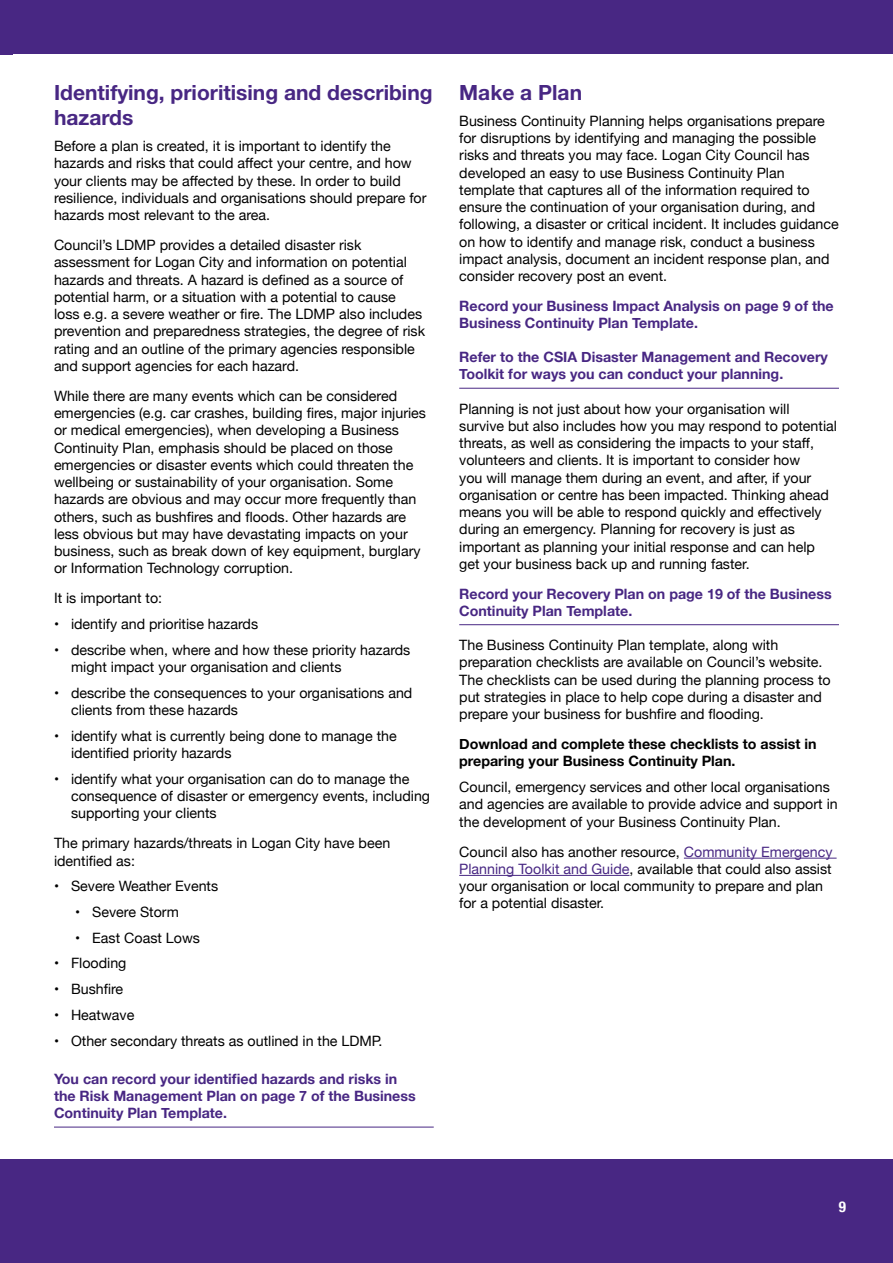
<style>
.page{position:relative;width:893px;height:1263px;background:#fff}
.page>*{position:absolute;margin:0;border:0;box-sizing:border-box;transform-origin:0 0}
.Heading_3{font:700 21px/25.2px "Helvetica Neue LT Std";color:#482783}
.t1{font:700 condensed 15px "Helvetica Neue";color:#fff}
.Body{font:14.25px/17.2px "Helvetica Neue";color:#000}
.Record_Purple{font:700 14.25px/17.1px "Helvetica Neue";color:#482783}
.Body-2{font:700 14.25px/17.2px "Helvetica Neue";color:#000}
.s1{color:#482783}
</style>
<div class="page">
<div style="left:0;top:1159px;width:893px;height:104px;background:#482783"></div>
<div style="left:0;top:0;width:893px;height:54px;background:#482783"></div>
<hr style="left:54px;top:1127px;width:380px;height:1px;background:#482783">
<hr style="left:459px;top:388px;width:380px;height:1px;background:#482783">
<hr style="left:459px;top:624px;width:380px;height:1px;background:#482783">
<hr style="left:684px;top:858px;width:153px;height:1px;background:#482783">
<hr style="left:459px;top:875px;width:170px;height:1px;background:#482783">
<h3 class="Heading_3" style="left:54px;top:79px;width:380px">Identifying, prioritising and describing hazards</h3>
<p class="Body" style="left:54px;top:138px;width:374px">Before a plan is created, it is important to identify the hazards and risks that could affect your centre, and how your clients may be affected by these. In order to build resilience, individuals and organisations should prepare for hazards most relevant to the area.</p>
<p class="Body" style="left:54px;top:237px;width:373px">Council’s LDMP provides a detailed disaster risk assessment for Logan City and information on potential hazards and threats. A hazard is defined as a source of potential harm, or a situation with a potential to cause<br>loss e.g. a severe weather or fire. The LDMP also includes prevention and preparedness strategies, the degree of risk rating and an outline of the primary agencies responsible and support agencies for each hazard.</p>
<p class="Body" style="left:54px;top:388px;width:373px">While there are many events which can be considered emergencies (e.g. car crashes, building fires, major injuries or medical emergencies), when developing a Business Continuity Plan, emphasis should be placed on those emergencies or disaster events which could threaten the wellbeing or sustainability of your organisation. Some hazards are obvious and may occur more frequently than others, such as bushfires and floods. Other hazards are less obvious but may have devastating impacts on your business, such as break down of key equipment, burglary or Information Technology corruption.</p>
<p class="Body" style="left:54px;top:590px;width:110px">It is important to:</p>
<p class="Body" style="left:54px;top:616px;width:206px">• identify and prioritise hazards</p>
<p class="Body" style="left:71px;top:642px;width:341px;text-indent:-17px">• describe when, where and how these priority hazards might impact your organisation and clients</p>
<p class="Body" style="left:71px;top:685px;width:343px;text-indent:-17px">• describe the consequences to your organisations and clients from these hazards</p>
<p class="Body" style="left:71px;top:728px;width:327px;text-indent:-17px">• identify what is currently being done to manage the identified priority hazards</p>
<p class="Body" style="left:71px;top:771px;width:361px;text-indent:-17px">• identify what your organisation can do to manage the consequence of disaster or emergency events, including supporting your clients</p>
<p class="Body" style="left:54px;top:835px;width:338px">The primary hazards/threats in Logan City have been identified as:</p>
<p class="Body" style="left:54px;top:878px;width:166px">• Severe Weather Events</p>
<p class="Body" style="left:75px;top:904px;width:105px">• Severe Storm</p>
<p class="Body" style="left:75px;top:930px;width:126px">• East Coast Lows</p>
<p class="Body" style="left:54px;top:955px;width:74px">• Flooding</p>
<p class="Body" style="left:54px;top:981px;width:71px">• Bushfire</p>
<p class="Body" style="left:54px;top:1007px;width:82px">• Heatwave</p>
<p class="Body" style="left:54px;top:1033px;width:330px">• Other secondary threats as outlined in the LDMP.</p>
<p class="Record_Purple" style="left:54px;top:1071px;width:363px">You can record your identified hazards and risks in the Risk Management Plan on page 7 of the Business<br>Continuity Plan Template.</p>
<h3 class="Heading_3" style="left:459px;top:79px;width:124px">Make a Plan</h3>
<p class="Body" style="left:459px;top:113px;width:381px">Business Continuity Planning helps organisations prepare for disruptions by identifying and managing the possible risks and threats you may face. Logan City Council has developed an easy to use Business Continuity Plan template that captures all of the information required to ensure the continuation of your organisation during, and following, a disaster or critical incident. It includes guidance on how to identify and manage risk, conduct a business impact analysis, document an incident response plan, and consider recovery post an event.</p>
<p class="Record_Purple" style="left:459px;top:298px;width:376px">Record your Business Impact Analysis on page 9 of the<br>Business Continuity Plan Template.</p>
<p class="Record_Purple" style="left:459px;top:349px;width:370px">Refer to the CSIA Disaster Management and Recovery<br>Toolkit for ways you can conduct your planning.</p>
<p class="Body" style="left:459px;top:401px;width:379px">Planning is not just about how your organisation will survive but also includes how you may respond to potential threats, as well as considering the impacts to your staff, volunteers and clients. It is important to consider how<br>you will manage them during an event, and after, if your organisation or centre has been impacted. Thinking ahead means you will be able to respond quickly and effectively during an emergency. Planning for recovery is just as important as planning your initial response and can help get your business back up and running faster.</p>
<p class="Record_Purple" style="left:459px;top:585px;width:374px">Record your Recovery Plan on page 19 of the Business<br>Continuity Plan Template.</p>
<p class="Body" style="left:459px;top:637px;width:373px">The Business Continuity Plan template, along with preparation checklists are available on Council’s website.<br>The checklists can be used during the planning process to put strategies in place to help cope during a disaster and prepare your business for bushfire and flooding.</p>
<p class="Body-2" style="left:459px;top:736px;width:359px">Download and complete these checklists to assist in preparing your Business Continuity Plan.</p>
<p class="Body" style="left:459px;top:779px;width:380px">Council, emergency services and other local organisations and agencies are available to provide advice and support in the development of your Business Continuity Plan.</p>
<p class="Body" style="left:459px;top:844px;width:375px">Council also has another resource, <span class="s1">Community Emergency Planning Toolkit and Guide</span>, available that could also assist your organisation or local community to prepare and plan for a potential disaster.</p>
<p class="t1" style="left:839px;top:1194px;width:9px">9</p>
</div>
